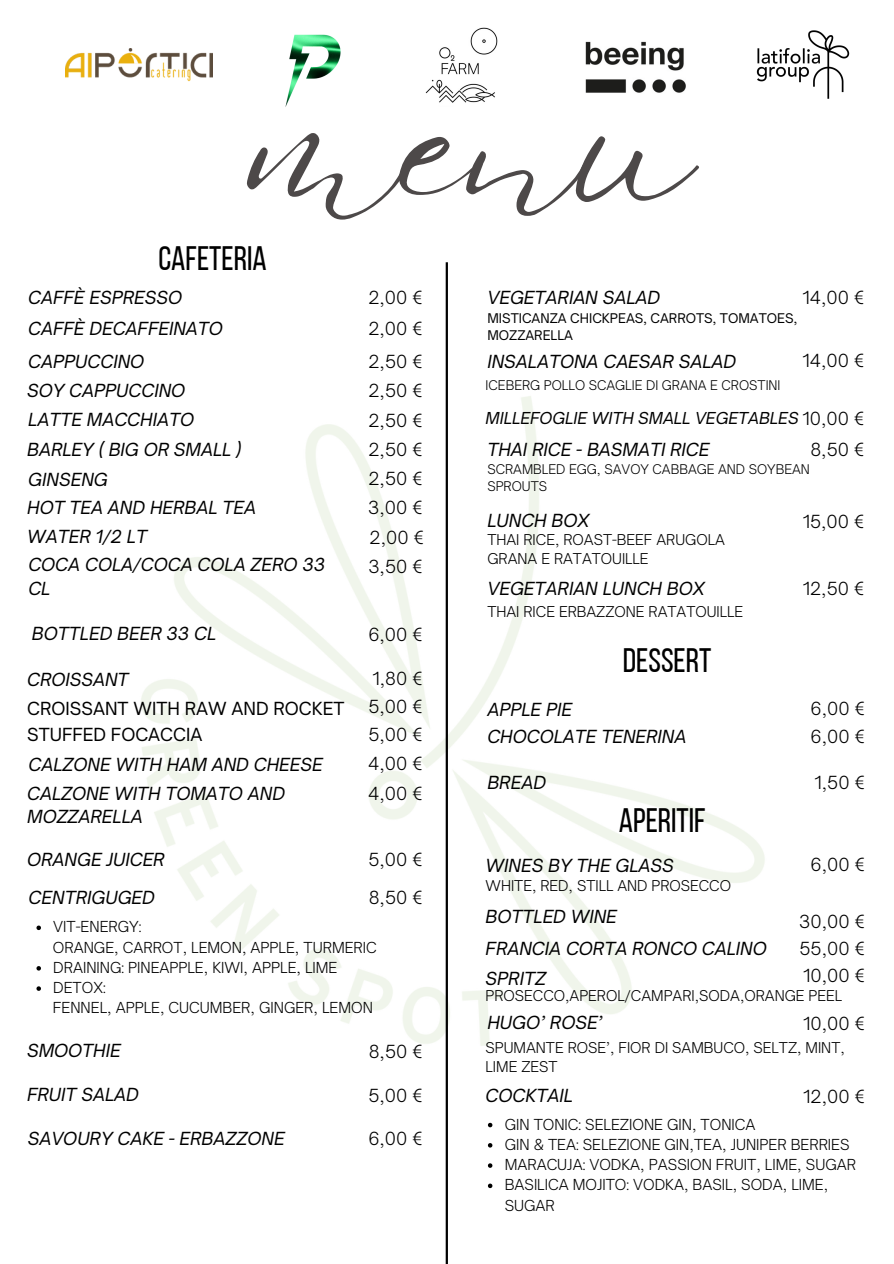
<style>
.page{position:relative;width:894px;height:1264px;background:#fff}
.page>*{position:absolute;margin:0;border:0;box-sizing:border-box;transform-origin:0 0}
.t1{font:207px "Eyesome Script";color:#4d4949}
.t2{font:33.9px "Bebas Neue";color:#000}
.t3{font:italic 17.25px/23.7px "Open Sauce One";color:#000}
.t4{font:300 17.25px "Open Sauce One";color:#000}
.t5{font:17.25px "Open Sauce One";color:#000}
.t6{font:italic 15.75px "Open Sauce One";color:#000}
.t7{font:300 14.55px/20.2px "Open Sauce One";color:#000}
.t8{font:300 14.25px/19.2px "Open Sauce One";color:#000}
.t9{font:300 12.75px/17.1px "Open Sauce One";color:#000}
.t10{font:12.75px/17.1px "Open Sauce One";color:#000}
.s1{font-weight:300;font-style:normal;font-size:17.25px}
</style>
<div class="page">
<img style="left:141px;top:396px;width:624px;height:650px">
<hr style="left:445px;top:262px;width:3px;height:1001px;background:#000">
<img style="left:756px;top:30px;width:94px;height:69px">
<img style="left:425px;top:28px;width:73px;height:75px">
<img style="left:65px;top:48px;width:147px;height:33px">
<img style="left:585px;top:41px;width:101px;height:52px">
<img style="left:285px;top:34px;width:56px;height:73px">
<svg style="left:36px;top:925px;width:5px;height:5px"></svg>
<svg style="left:36px;top:966px;width:5px;height:4px"></svg>
<svg style="left:36px;top:986px;width:5px;height:4px"></svg>
<svg style="left:488px;top:1122px;width:4px;height:5px"></svg>
<svg style="left:488px;top:1143px;width:4px;height:4px"></svg>
<svg style="left:488px;top:1163px;width:4px;height:4px"></svg>
<svg style="left:488px;top:1183px;width:4px;height:5px"></svg>
<p class="t1" style="left:251px;top:6px;width:443px">menu</p>
<p class="t2" style="left:158px;top:245px;width:110px">CAFETERIA</p>
<p class="t3" style="left:28px;top:285px;width:155px">CAFFÈ ESPRESSO</p>
<p class="t4" style="left:368px;top:287px;width:56px">2,00 €</p>
<p class="t3" style="left:28px;top:317px;width:196px">CAFFÈ DECAFFEINATO</p>
<h3 class="t3" style="left:28px;top:349px;width:117px">CAPPUCCINO</h3>
<h1 class="t4" style="left:368px;top:351px;width:56px">2,50 €</h1>
<h3 class="t3" style="left:487px;top:285px;width:174px">VEGETARIAN SALAD</h3>
<p class="t10" style="left:487px;top:309px;width:311px">MISTICANZA CHICKPEAS, CARROTS, TOMATOES,<br>MOZZARELLA</p>
<h3 class="t4" style="left:802px;top:287px;width:64px">14,00 €</h3>
<h3 class="t4" style="left:368px;top:318px;width:56px">2,00 €</h3>
<h3 class="t4" style="left:802px;top:350px;width:64px">14,00 €</h3>
<h3 class="t3" style="left:487px;top:349px;width:250px">INSALATONA CAESAR SALAD</h3>
<h3 class="t9" style="left:485px;top:376px;width:296px">ICEBERG POLLO SCAGLIE DI GRANA E CROSTINI</h3>
<p class="t3" style="left:27px;top:378px;width:160px">SOY CAPPUCCINO</p>
<h3 class="t3" style="left:28px;top:408px;width:167px">LATTE MACCHIATO</h3>
<p class="t3" style="left:27px;top:437px;width:215px">BARLEY ( BIG OR SMALL )</p>
<h3 class="t3" style="left:28px;top:467px;width:81px">GINSENG</h3>
<h3 class="t3" style="left:27px;top:495px;width:230px">HOT TEA AND HERBAL TEA</h3>
<h3 class="t3" style="left:27px;top:525px;width:121px">WATER 1/2 LT</h3>
<h3 class="t4" style="left:368px;top:380px;width:56px">2,50 €</h3>
<h3 class="t4" style="left:368px;top:409px;width:56px">2,50 €</h3>
<h3 class="t4" style="left:368px;top:438px;width:56px">2,50 €</h3>
<h3 class="t4" style="left:368px;top:468px;width:56px">2,50 €</h3>
<h3 class="t4" style="left:368px;top:497px;width:56px">3,00 €</h3>
<h3 class="t4" style="left:369px;top:526px;width:56px">2,00 €</h3>
<h3 class="t6" style="left:485px;top:408px;width:380px">MILLEFOGLIE WITH SMALL VEGETABLES <span class="s1">10,00 €</span></h3>
<p class="t3" style="left:487px;top:437px;width:223px">THAI RICE - BASMATI RICE</p>
<h3 class="t9" style="left:487px;top:461px;width:324px">SCRAMBLED EGG, SAVOY CABBAGE AND SOYBEAN<br>SPROUTS</h3>
<h3 class="t4" style="left:810px;top:439px;width:56px">8,50 €</h3>
<h3 class="t3" style="left:487px;top:509px;width:103px">LUNCH BOX</h3>
<h3 class="t8" style="left:487px;top:529px;width:239px">THAI RICE, ROAST-BEEF ARUGOLA<br>GRANA E RATATOUILLE</h3>
<h3 class="t3" style="left:487px;top:576px;width:219px">VEGETARIAN LUNCH BOX</h3>
<h3 class="t8" style="left:487px;top:602px;width:257px">THAI RICE ERBAZZONE RATATOUILLE</h3>
<h3 class="t4" style="left:802px;top:510px;width:63px">15,00 €</h3>
<h3 class="t3" style="left:28px;top:552px;width:298px">COCA COLA/COCA COLA ZERO 33<br>CL</h3>
<h3 class="t4" style="left:368px;top:555px;width:56px">3,50 €</h3>
<h3 class="t4" style="left:802px;top:577px;width:63px">12,50 €</h3>
<h3 class="t3" style="left:32px;top:622px;width:186px">BOTTLED BEER 33 CL</h3>
<h3 class="t3" style="left:27px;top:668px;width:103px">CROISSANT</h3>
<h3 class="t4" style="left:368px;top:623px;width:56px">6,00 €</h3>
<h3 class="t4" style="left:372px;top:667px;width:52px">1,80 €</h3>
<h3 class="t2" style="left:622px;top:647px;width:90px">DESSERT</h3>
<h3 class="t4" style="left:368px;top:695px;width:56px">5,00 €</h3>
<h3 class="t3" style="left:487px;top:697px;width:86px">APPLE PIE</h3>
<h4 class="t5" style="left:27px;top:697px;width:319px">CROISSANT WITH RAW AND ROCKET</h4>
<h3 class="t5" style="left:27px;top:724px;width:177px">STUFFED FOCACCIA</h3>
<h4 class="t4" style="left:368px;top:724px;width:56px">5,00 €</h4>
<h2 class="t3" style="left:29px;top:753px;width:295px">CALZONE WITH HAM AND CHEESE</h2>
<h3 class="t3" style="left:27px;top:781px;width:259px">CALZONE WITH TOMATO AND<br>MOZZARELLA</h3>
<h3 class="t4" style="left:368px;top:783px;width:56px">4,00 €</h3>
<h3 class="t4" style="left:368px;top:849px;width:56px">5,00 €</h3>
<h2 class="t3" style="left:29px;top:885px;width:128px">CENTRIGUGED</h2>
<h3 class="t4" style="left:368px;top:886px;width:56px">8,50 €</h3>
<h4 class="t7" style="left:53px;top:916px;width:90px">VIT-ENERGY:</h4>
<h3 class="t7" style="left:53px;top:936px;width:325px">ORANGE, CARROT, LEMON, APPLE, TURMERIC</h3>
<h3 class="t7" style="left:53px;top:957px;width:285px">DRAINING: PINEAPPLE, KIWI, APPLE, LIME</h3>
<h3 class="t7" style="left:53px;top:977px;width:54px">DETOX:</h3>
<h3 class="t7" style="left:53px;top:997px;width:321px">FENNEL, APPLE, CUCUMBER, GINGER, LEMON</h3>
<h3 class="t4" style="left:810px;top:698px;width:56px">6,00 €</h3>
<h3 class="t3" style="left:487px;top:724px;width:200px">CHOCOLATE TENERINA</h3>
<h3 class="t4" style="left:810px;top:725px;width:56px">6,00 €</h3>
<h3 class="t3" style="left:487px;top:770px;width:60px">BREAD</h3>
<h3 class="t4" style="left:814px;top:771px;width:52px">1,50 €</h3>
<h3 class="t2" style="left:618px;top:806px;width:88px">APERITIF</h3>
<h3 class="t3" style="left:485px;top:853px;width:190px">WINES BY THE GLASS</h3>
<h3 class="t8" style="left:485px;top:876px;width:247px">WHITE, RED, STILL AND PROSECCO</h3>
<h3 class="t4" style="left:368px;top:752px;width:56px">4,00 €</h3>
<p class="t3" style="left:27px;top:847px;width:139px">ORANGE JUICER</p>
<h3 class="t4" style="left:810px;top:854px;width:56px">6,00 €</h3>
<h3 class="t3" style="left:485px;top:904px;width:133px">BOTTLED WINE</h3>
<p class="t4" style="left:799px;top:910px;width:67px">30,00 €</p>
<h4 class="t3" style="left:485px;top:936px;width:283px">FRANCIA CORTA RONCO CALINO</h4>
<p class="t3" style="left:485px;top:966px;width:62px">SPRITZ</p>
<p class="t8" style="left:485px;top:986px;width:358px">PROSECCO,APEROL/CAMPARI,SODA,ORANGE PEEL</p>
<h3 class="t4" style="left:799px;top:937px;width:67px">55,00 €</h3>
<h4 class="t4" style="left:802px;top:964px;width:64px">10,00 €</h4>
<h3 class="t3" style="left:487px;top:1010px;width:117px">HUGO’ ROSE’</h3>
<h3 class="t8" style="left:485px;top:1037px;width:360px">SPUMANTE ROSE’, FIOR DI SAMBUCO, SELTZ, MINT,<br>LIME ZEST</h3>
<h3 class="t4" style="left:802px;top:1012px;width:64px">10,00 €</h3>
<h2 class="t3" style="left:27px;top:1039px;width:95px">SMOOTHIE</h2>
<h3 class="t4" style="left:368px;top:1040px;width:56px">8,50 €</h3>
<h3 class="t3" style="left:27px;top:1082px;width:113px">FRUIT SALAD</h3>
<h3 class="t3" style="left:28px;top:1126px;width:258px">SAVOURY CAKE - ERBAZZONE</h3>
<h3 class="t4" style="left:368px;top:1084px;width:56px">5,00 €</h3>
<h3 class="t4" style="left:368px;top:1128px;width:56px">6,00 €</h3>
<h4 class="t3" style="left:485px;top:1083px;width:89px">COCKTAIL</h4>
<h3 class="t4" style="left:803px;top:1085px;width:63px">12,00 €</h3>
<h4 class="t7" style="left:504px;top:1113px;width:252px">GIN TONIC: SELEZIONE GIN, TONICA</h4>
<h3 class="t7" style="left:504px;top:1134px;width:346px">GIN &amp; TEA: SELEZIONE GIN,TEA, JUNIPER BERRIES</h3>
<h3 class="t7" style="left:504px;top:1154px;width:352px">MARACUJA: VODKA, PASSION FRUIT, LIME, SUGAR</h3>
<h3 class="t7" style="left:504px;top:1174px;width:325px">BASILICA MOJITO: VODKA, BASIL, SODA, LIME,<br>SUGAR</h3>
</div>
